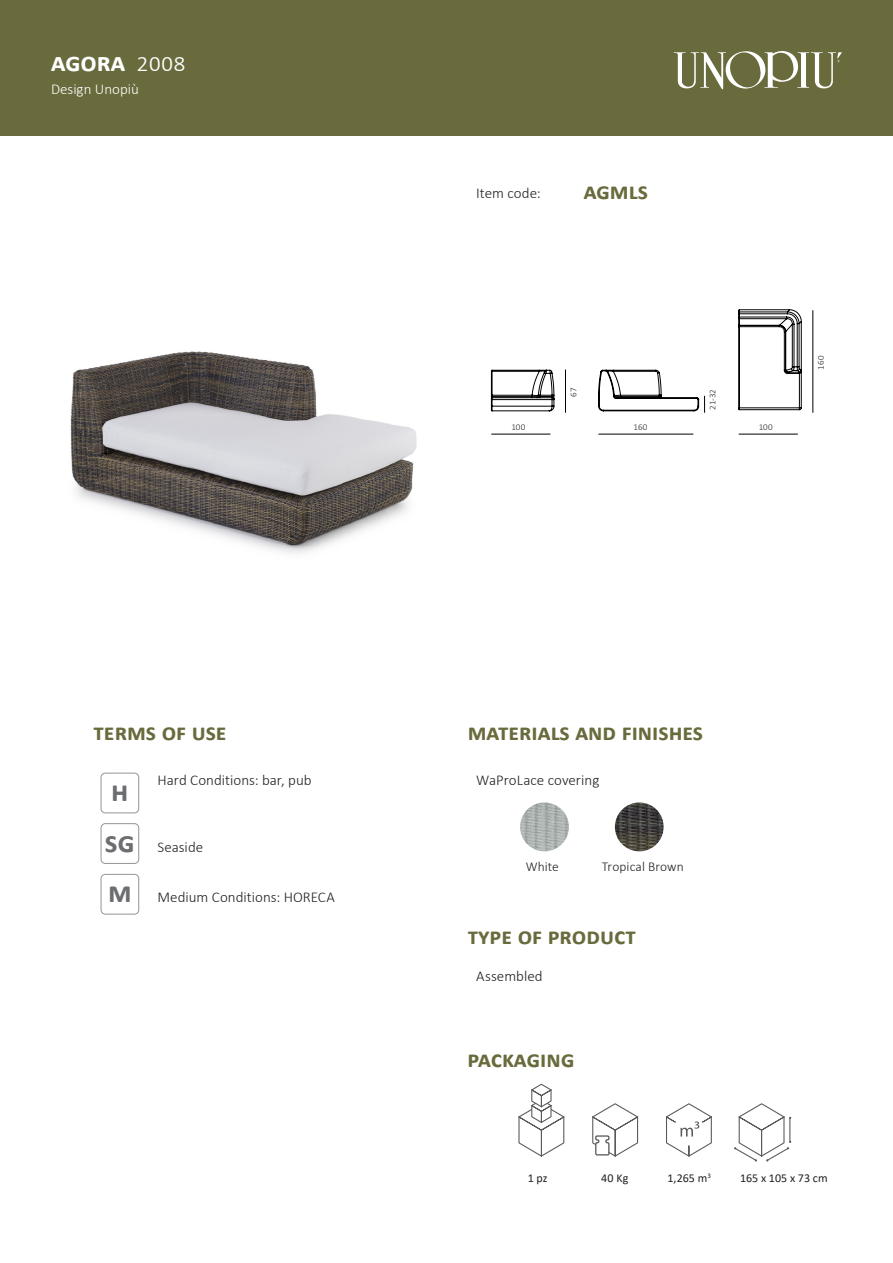
<style>
.page{position:relative;width:893px;height:1263px;background:#fff}
.page>*{position:absolute;margin:0;border:0;box-sizing:border-box;transform-origin:0 0}
.t1{font:700 30px/50.6px "Calibri";color:#6c6d70}
.t2{font:700 27px "Calibri";letter-spacing:-.005em;color:#fff}
.Titoli{font:700 24px "Calibri";color:#696b3d}
.Descrizioni{font:300 15px "Calibri";color:#231f20}
.t3{font:300 15px "Calibri";color:#fff}
.Descrizioni_simboli{font:300 13.5px "Calibri";letter-spacing:.005em;color:#231f20}
.Descrizioni_simboli-2{font:12px "Calibri";letter-spacing:.01em;color:#231f20}
.Descrizioni-2{font:300 9px "Calibri";letter-spacing:.005em;color:#231f20}
.s1{font-weight:300}
.s2{font-weight:700;font-size:30px;color:#6c6d70}
</style>
<div class="page">
<div style="left:101px;top:773px;width:38px;height:40px;border:1px solid #939598;border-radius:4px"></div>
<div style="left:101px;top:823px;width:38px;height:41px;border:1px solid #939598;border-radius:4px"></div>
<div style="left:101px;top:874px;width:38px;height:40px;border:1px solid #939598;border-radius:4px"></div>
<div style="left:0;top:0;width:893px;height:135px;background:#696b3d"></div>
<svg style="left:674px;top:51px;width:168px;height:38px"></svg>
<svg style="left:592px;top:1103px;width:47px;height:54px"></svg>
<svg style="left:666px;top:1103px;width:46px;height:54px"></svg>
<svg style="left:734px;top:1103px;width:57px;height:59px"></svg>
<svg style="left:518px;top:1083px;width:47px;height:74px"></svg>
<img style="left:70px;top:351px;width:347px;height:203px">
<svg style="left:491px;top:370px;width:63px;height:41px"></svg>
<svg style="left:739px;top:310px;width:62px;height:100px"></svg>
<hr style="left:492px;top:434px;width:58px;height:1px;background:#000">
<hr style="left:599px;top:434px;width:94px;height:1px;background:#000">
<hr style="left:739px;top:434px;width:58px;height:1px;background:#000">
<hr style="left:565px;top:370px;width:1px;height:42px;background:#000">
<svg style="left:598px;top:370px;width:107px;height:42px"></svg>
<hr style="left:813px;top:310px;width:1px;height:102px;background:#000">
<img style="left:615px;top:802px;width:49px;height:49px;border-radius:24px">
<img style="left:520px;top:802px;width:49px;height:49px;border-radius:24px">
<p class="t2" style="left:51px;top:43px;width:136px">agora <span class="s1">2008</span></p>
<p class="t3" style="left:51px;top:79px;width:89px">Design Unopiù</p>
<h3 class="Titoli" style="left:94px;top:715px;width:135px">terms of use</h3>
<p class="Descrizioni" style="left:158px;top:771px;width:156px">Hard Conditions: bar, pub</p>
<h1 class="t1" style="left:105px;top:765px;width:21px">H<br>SG</h1>
<p class="Descrizioni" style="left:158px;top:837px;width:47px">Seaside</p>
<p class="Descrizioni" style="left:108px;top:888px;width:228px"><span class="s2">M</span> Medium Conditions: HORECA</p>
<p class="Descrizioni" style="left:476px;top:183px;width:66px">Item code:</p>
<p class="Titoli" style="left:584px;top:174px;width:55px">agmls</p>
<p class="Descrizioni-2" style="left:568px;top:397px;width:11px;rotate:-90deg">67</p>
<p class="Descrizioni-2" style="left:707px;top:410px;width:22px;rotate:-90deg">21-32</p>
<p class="Descrizioni-2" style="left:511px;top:422px;width:16px">100</p>
<p class="Descrizioni-2" style="left:633px;top:422px;width:16px">160</p>
<p class="Descrizioni-2" style="left:759px;top:422px;width:16px">100</p>
<p class="Descrizioni-2" style="left:815px;top:370px;width:16px;rotate:-90deg">160</p>
<h3 class="Titoli" style="left:468px;top:715px;width:237px">Materials and finishes</h3>
<p class="Descrizioni" style="left:476px;top:770px;width:125px">WaProLace covering</p>
<p class="Descrizioni_simboli" style="left:526px;top:858px;width:35px">White</p>
<p class="Descrizioni_simboli" style="left:602px;top:858px;width:83px">Tropical Brown</p>
<h3 class="Titoli" style="left:468px;top:919px;width:170px">Type of product</h3>
<p class="Descrizioni" style="left:476px;top:966px;width:68px">Assembled</p>
<h3 class="Titoli" style="left:468px;top:1042px;width:108px">Packaging</h3>
<p class="Descrizioni_simboli-2" style="left:528px;top:1170px;width:21px">1 pz</p>
<p class="Descrizioni_simboli-2" style="left:601px;top:1170px;width:29px">40 Kg</p>
<p class="Descrizioni_simboli-2" style="left:667px;top:1170px;width:45px">1,265 m<sup>3</sup></p>
<p class="Descrizioni_simboli-2" style="left:740px;top:1170px;width:89px">165 x 105 x 73 cm</p>
</div>
